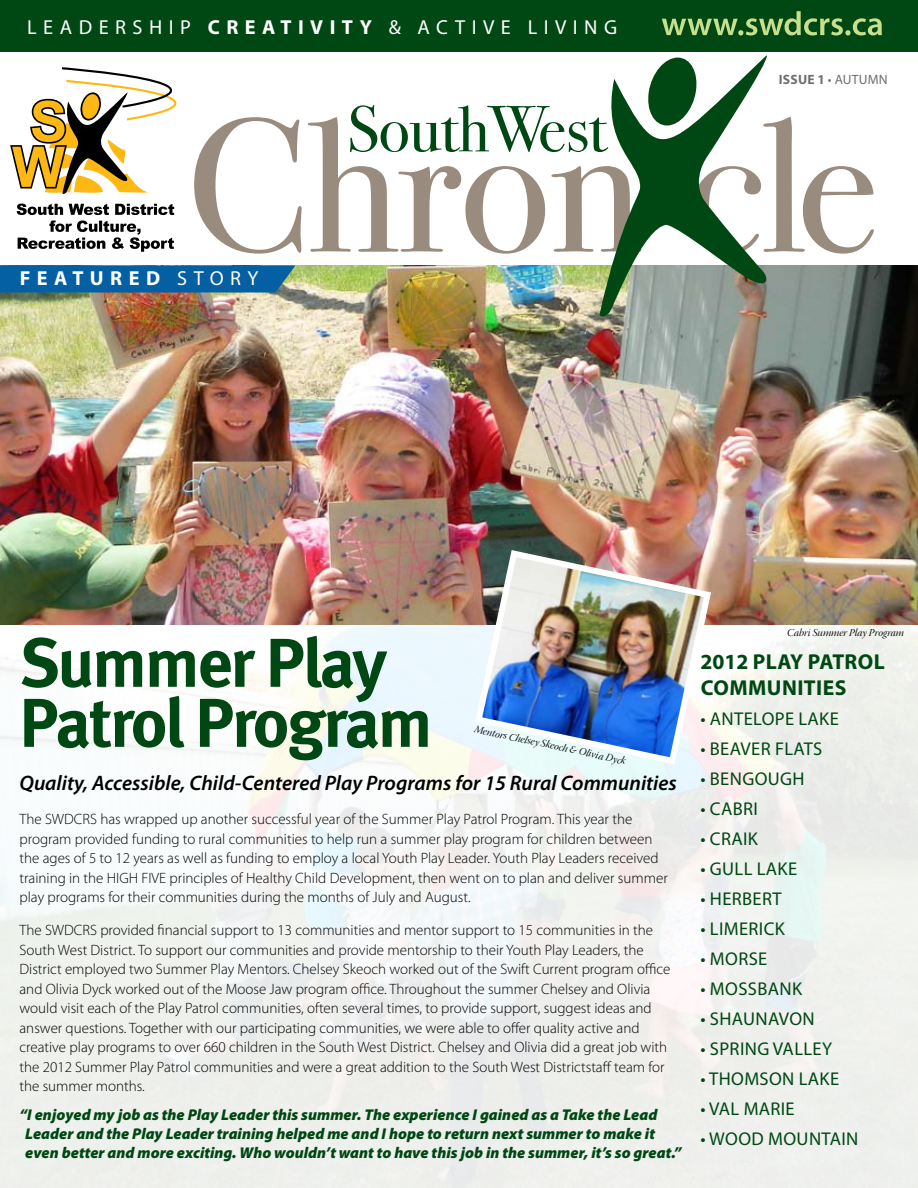
<style>
.page{position:relative;width:918px;height:1188px;background:#fff}
.page>*{position:absolute;margin:0;border:0;box-sizing:border-box;transform-origin:0 0}
.t1{font:190.2px "Bodoni Svty Two OSITCTT Book";letter-spacing:-.01em;color:#998b7d}
.t2{font:69px/60px "Meta Bold LF";letter-spacing:-.03em;color:#004813}
.t3{font:65.1px "Bodoni Svty Two OSITCTT Book";letter-spacing:-.01em;color:#004813}
.t4{font:700 56.1px/45.6px "Arial";color:#fdb813;text-align:center}
.t5{font:700 21.6px/26px "Myriad Pro";letter-spacing:.02em;color:#004813}
.t6{font:italic 600 21px "Myriad Pro";color:#000}
.t7{font:20.25px "Myriad Pro";letter-spacing:.32em;color:#fff}
.t8{font:700 20.25px "Myriad Pro";color:#fff}
.t9{font:18.6px "Myriad Pro";letter-spacing:.02em;color:#004813}
.t10{font:italic 900 15.6px/18.8px "Myriad Pro";color:#004813}
.t11{font:300 15px/19.5px "Myriad Pro";color:#000}
.t12{font:13.5px "Myriad Pro";letter-spacing:.02em;color:#6d6f71}
.t13{font:10.5px "Warnock Pro It Disp";color:#000}
.s1{font-weight:700}
</style>
<div class="page">
<img style="left:0;top:266px;width:918px;height:359px">
<svg style="left:17px;top:204px;width:157px;height:48px"></svg>
<svg style="left:10px;top:67px;width:167px;height:127px"></svg>
<div style="left:0;top:0;width:918px;height:52px;background:#004813"></div>
<svg style="left:599px;top:55px;width:173px;height:262px"></svg>
<svg style="left:0;top:266px;width:296px;height:27px;background:#0c62a0"></svg>
<img style="left:472px;top:547px;width:243px;height:221px">
<svg style="left:662px;top:11px;width:220px;height:24px"></svg>
<h3 class="t7" style="left:27px;top:15px;width:592px">LEADERSHIP <span class="s1">CREATIVITY</span> &amp; ACTIVE LIVING</h3>
<p class="t12" style="left:779px;top:71px;width:111px"><span class="s1">ISSUE 1</span> • AUTUMN</p>
<h3 class="t4" style="left:12px;top:101px;width:57px">S<br>W</h3>
<h3 class="t3" style="left:347px;top:90px;width:262px">SouthWest</h3>
<h1 class="t1" style="left:186px;top:73px;width:694px">Chron cle</h1>
<h3 class="t8" style="left:20px;top:265px;width:35px">F EATURE</h3>
<h3 class="t7" style="left:146px;top:266px;width:49px"><span class="s1">D</span> STORY</h3>
<h2 class="t2" style="left:20px;top:632px;width:415px">Summer Play<br>Patrol Program</h2>
<p class="t13" style="left:476px;top:723px;width:156px;rotate:12deg">Mentors Chelsey Skeoch &amp; Olivia Dyck</p>
<h3 class="t6" style="left:20px;top:769px;width:659px">Quality, Accessible, Child-Centered Play Programs for 15 Rural Communities</h3>
<p class="t11" style="left:20px;top:809px;width:650px">The SWDCRS has wrapped up another successful year of the Summer Play Patrol Program. This year the program provided funding to rural communities to help run a summer play program for children between the ages of 5 to 12 years as well as funding to employ a local Youth Play Leader. Youth Play Leaders received training in the HIGH FIVE principles of Healthy Child Development, then went on to plan and deliver summer play programs for their communities during the months of July and August.</p>
<p class="t11" style="left:20px;top:920px;width:652px">The SWDCRS provided financial support to 13 communities and mentor support to 15 communities in the South West District. To support our communities and provide mentorship to their Youth Play Leaders, the District employed two Summer Play Mentors. Chelsey Skeoch worked out of the Swift Current program office and Olivia Dyck worked out of the Moose Jaw program office. Throughout the summer Chelsey and Olivia would visit each of the Play Patrol communities, often several times, to provide support, suggest ideas and answer questions. Together with our participating communities, we were able to offer quality active and creative play programs to over 660 children in the South West District. Chelsey and Olivia did a great job with the 2012 Summer Play Patrol communities and were a great addition to the South West Districtstaff team for the summer months.</p>
<p class="t10" style="left:25px;top:1105px;width:658px;text-indent:-6px">“I enjoyed my job as the Play Leader this summer. The experience I gained as a Take the Lead<br>Leader and the Play Leader training helped me and I hope to return next summer to make it even better and more exciting. Who wouldn’t want to have this job in the summer, it’s so great.”</p>
<p class="t13" style="left:787px;top:627px;width:118px">Cabri Summer Play Program</p>
<h3 class="t5" style="left:701px;top:648px;width:186px">2012 PLAY PATROL<br>COMMUNITIES</h3>
<p class="t9" style="left:701px;top:707px;width:140px">• ANTELOPE LAKE</p>
<p class="t9" style="left:701px;top:737px;width:123px">• BEAVER FLATS</p>
<p class="t9" style="left:701px;top:767px;width:106px">• BENGOUGH</p>
<p class="t9" style="left:701px;top:797px;width:59px">• CABRI</p>
<p class="t9" style="left:701px;top:827px;width:59px">• CRAIK</p>
<p class="t9" style="left:701px;top:857px;width:98px">• GULL LAKE</p>
<p class="t9" style="left:701px;top:887px;width:83px">• HERBERT</p>
<p class="t9" style="left:701px;top:917px;width:86px">• LIMERICK</p>
<p class="t9" style="left:701px;top:947px;width:68px">• MORSE</p>
<p class="t9" style="left:701px;top:977px;width:103px">• MOSSBANK</p>
<p class="t9" style="left:701px;top:1007px;width:116px">• SHAUNAVON</p>
<p class="t9" style="left:701px;top:1037px;width:133px">• SPRING VALLEY</p>
<p class="t9" style="left:701px;top:1067px;width:140px">• THOMSON LAKE</p>
<p class="t9" style="left:701px;top:1097px;width:96px">• VAL MARIE</p>
<p class="t9" style="left:701px;top:1127px;width:159px">• WOOD MOUNTAIN</p>
</div>
